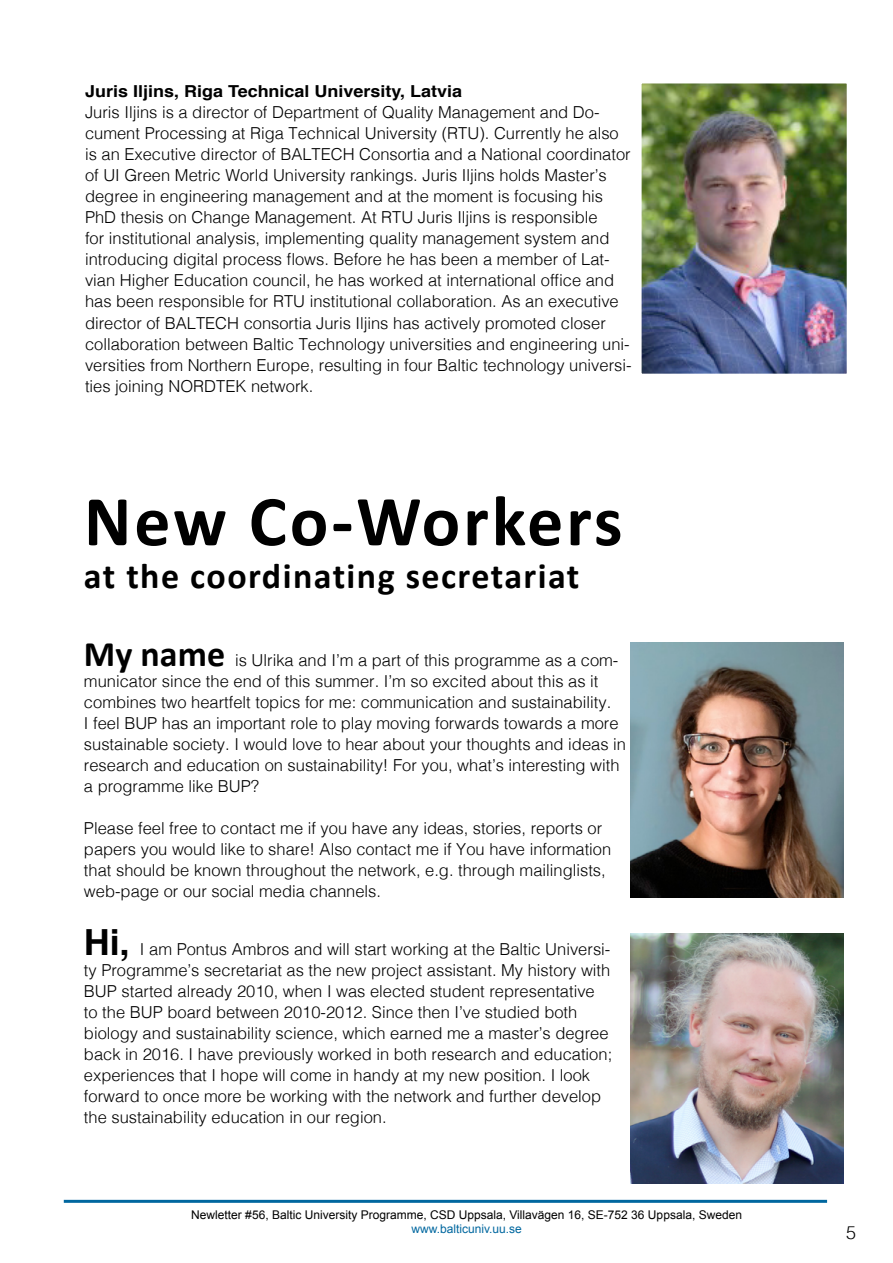
<style>
.page{position:relative;width:893px;height:1263px;background:#fff}
.page>*{position:absolute;margin:0;border:0;box-sizing:border-box;transform-origin:0 0}
.t1{font:700 72px "Calibri";letter-spacing:.04em;color:#000}
.t2{font:700 36px "Calibri";letter-spacing:.04em;color:#000}
.t3{font:300 18px "Helvetica";color:#000}
.t4{font:300 16.5px/21px "Helvetica";color:#000}
.t5{font:700 16.5px "Helvetica";color:#000;scale:1.09 1}
.t6{font:12px "Arial";color:#000}
.t7{font:12px "Arial";color:#00679f}
.s1{font-family:"Calibri";font-weight:700;font-size:36px}
.s2{font-weight:700;font-size:36px}
</style>
<div class="page">
<img style="left:630px;top:933px;width:213px;height:250px">
<img style="left:630px;top:642px;width:213px;height:255px">
<img style="left:643px;top:85px;width:202px;height:287px">
<div style="left:634px;top:76px;width:220px;height:305px;border:8px solid #fff"></div>
<hr style="left:64px;top:1200px;width:763px;height:3px;background:#00679f">
<p class="t5" style="left:85px;top:78px;width:348px">Juris Iljins, Riga Technical University, Latvia</p>
<p class="t4" style="left:85px;top:101px;width:548px">Juris Iljins is a director of Department of Quality Management and Do&shy;cument Processing at Riga Technical University (RTU). Currently he also is an Executive director of BALTECH Consortia and a National coordinator of UI Green Metric World University rankings. Juris Iljins holds Master’s degree in engineering management and at the moment is focusing his PhD thesis on Change Management. At RTU Juris Iljins is responsible<br>for institutional analysis, implementing quality management system and introducing digital process flows. Before he has been a member of Lat&shy;vian Higher Education council, he has worked at international office and has been responsible for RTU institutional collaboration. As an executive director of BALTECH consortia Juris Iljins has actively promoted closer collaboration between Baltic Technology universities and engineering uni&shy;versities from Northern Europe, resulting in four Baltic technology universi&shy;ties joining NORDTEK network.</p>
<h1 class="t1" style="left:84px;top:475px;width:540px">New Co-Workers</h1>
<h2 class="t2" style="left:84px;top:553px;width:497px">at the coordinating secretariat</h2>
<p class="t4" style="left:84px;top:648px;width:543px"><span class="s1">My name</span> is Ulrika and I’m a part of this programme as a com&shy;municator since the end of this summer. I’m so excited about this as it combines two heartfelt topics for me: communication and sustainability.<br>I feel BUP has an important role to play moving forwards towards a more sustainable society. I would love to hear about your thoughts and ideas in research and education on sustainability! For you, what’s interesting with a programme like BUP?</p>
<p class="t4" style="left:84px;top:816px;width:529px">Please feel free to contact me if you have any ideas, stories, reports or papers you would like to share! Also contact me if You have information that should be known throughout the network, e.g. through mailinglists, web-page or our social media channels.</p>
<p class="t4" style="left:84px;top:937px;width:530px"><span class="s2">Hi,</span> I am Pontus Ambros and will start working at the Baltic Universi&shy;ty Programme’s secretariat as the new project assistant. My history with BUP started already 2010, when I was elected student representative to the BUP board between 2010-2012. Since then I’ve studied both biology and sustainability science, which earned me a master’s degree back in 2016. I have previously worked in both research and education; experiences that I hope will come in handy at my new position. I look forward to once more be working with the network and further develop the sustainability education in our region.</p>
<p class="t6" style="left:191px;top:1206px;width:552px">Newletter #56, Baltic University Programme, CSD Uppsala, Villavägen 16, SE-752 36 Uppsala, Sweden</p>
<p class="t7" style="left:411px;top:1221px;width:112px">www.balticuniv.uu.se</p>
<p class="t3" style="left:846px;top:1217px;width:12px">5</p>
</div>
